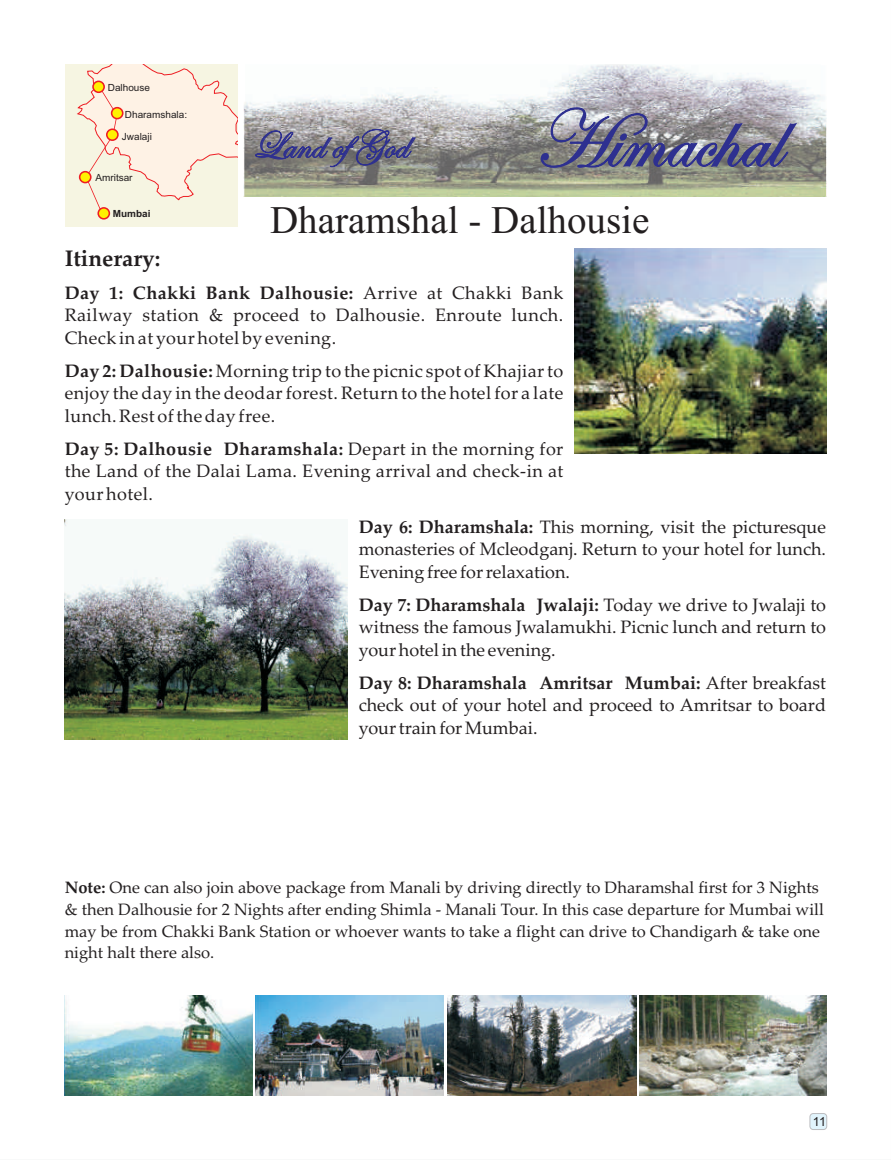
<style>
.page{position:relative;width:891px;height:1160px;background:#fff}
.page>*{position:absolute;margin:0;border:0;box-sizing:border-box;transform-origin:0 0}
.t1{font:82.5px "Edwardian Script ITC";color:#2e3090}
.t2{font:39px "Times New Roman";color:#231f20}
.t3{font:39px "Edwardian Script ITC";color:#2e3090}
.t4{font:700 22.5px "Palatino Linotype";color:#231f20}
.t5{font:18px/22.5px "Palatino Linotype";color:#231f20;text-align:justify}
.t6{font:16.5px/21.6px "Palatino Linotype";color:#231f20}
.t7{font:12.6px "Arial";color:#231f20}
.t8{font:9.9px "Arial";color:#231f20}
.t9{font:700 9.9px "Arial";color:#231f20}
.s1{font-weight:700}
</style>
<div class="page">
<div style="left:809px;top:1113px;width:17px;height:17px;background:#e1f4fc;border:1px solid #bcbdc0;border-radius:3px"></div>
<img style="left:243px;top:64px;width:583px;height:132px">
<div style="left:65px;top:64px;width:172px;height:162px;background:#f6f5e2"></div>
<svg style="left:77px;top:64px;width:160px;height:151px"></svg>
<svg style="left:92px;top:81px;width:13px;height:12px"></svg>
<div style="left:94px;top:82px;width:9px;height:9px;background:#fff101;border-radius:50%"></div>
<svg style="left:106px;top:128px;width:13px;height:13px"></svg>
<div style="left:108px;top:130px;width:9px;height:9px;background:#fff101;border-radius:50%"></div>
<svg style="left:79px;top:171px;width:13px;height:12px"></svg>
<div style="left:80px;top:172px;width:10px;height:10px;background:#fff101;border-radius:50%"></div>
<svg style="left:97px;top:207px;width:13px;height:13px"></svg>
<div style="left:99px;top:209px;width:10px;height:9px;background:#fff101;border-radius:50%"></div>
<svg style="left:111px;top:107px;width:12px;height:12px"></svg>
<svg style="left:112px;top:108px;width:10px;height:10px"></svg>
<img style="left:65px;top:996px;width:187px;height:99px">
<img style="left:256px;top:996px;width:188px;height:99px">
<img style="left:447px;top:996px;width:189px;height:99px">
<img style="left:639px;top:996px;width:187px;height:99px">
<img style="left:574px;top:249px;width:252px;height:204px">
<img style="left:65px;top:520px;width:283px;height:219px">
<p class="t8" style="left:108px;top:83px;width:44px">Dalhouse</p>
<p class="t8" style="left:125px;top:111px;width:64px">Dharamshala:</p>
<p class="t8" style="left:122px;top:132px;width:31px">Jwalaji</p>
<p class="t8" style="left:95px;top:174px;width:39px">Amritsar</p>
<p class="t9" style="left:113px;top:209px;width:39px">Mumbai</p>
<h1 class="t1" style="left:534px;top:95px;width:247px">Himachal</h1>
<h2 class="t2" style="left:270px;top:206px;width:381px">Dharamshal - Dalhousie</h2>
<h2 class="t3" style="left:252px;top:124px;width:157px">Land ofGod</h2>
<p class="t4" style="left:65px;top:249px;width:97px">Itinerary:</p>
<p class="t5" style="left:65px;top:283px;width:500px"><span class="s1">Day 1: Chakki Bank Dalhousie:</span> Arrive at Chakki Bank Railway station &amp; proceed to Dalhousie. Enroute lunch.<br>Check in at your hotel by evening.</p>
<p class="t5" style="left:65px;top:361px;width:500px"><span class="s1">Day 2: Dalhousie:</span> Morning trip to the picnic spot of Khajiar to enjoy the day in the deodar forest. Return to the hotel for a late lunch. Rest of the day free.</p>
<p class="t5" style="left:65px;top:439px;width:500px"><span class="s1">Day 5: Dalhousie Dharamshala:</span> Depart in the morning for the Land of the Dalai Lama. Evening arrival and check-in at your hotel.</p>
<p class="t5" style="left:359px;top:517px;width:469px"><span class="s1">Day 6: Dharamshala:</span> This morning, visit the picturesque monasteries of Mcleodganj. Return to your hotel for lunch.<br>Evening free for relaxation.</p>
<p class="t5" style="left:359px;top:595px;width:469px"><span class="s1">Day 7: Dharamshala Jwalaji:</span> Today we drive to Jwalaji to witness the famous Jwalamukhi. Picnic lunch and return to your hotel in the evening.</p>
<p class="t5" style="left:359px;top:673px;width:469px"><span class="s1">Day 8: Dharamshala Amritsar Mumbai:</span> After breakfast check out of your hotel and proceed to Amritsar to board your train for Mumbai.</p>
<p class="t6" style="left:65px;top:879px;width:760px"><span class="s1">Note:</span> One can also join above package from Manali by driving directly to Dharamshal first for 3 Nights &amp; then Dalhousie for 2 Nights after ending Shimla - Manali Tour. In this case departure for Mumbai will may be from Chakki Bank Station or whoever wants to take a flight can drive to Chandigarh &amp; take one night halt there also.</p>
<p class="t7" style="left:813px;top:1117px;width:15px">11</p>
</div>
